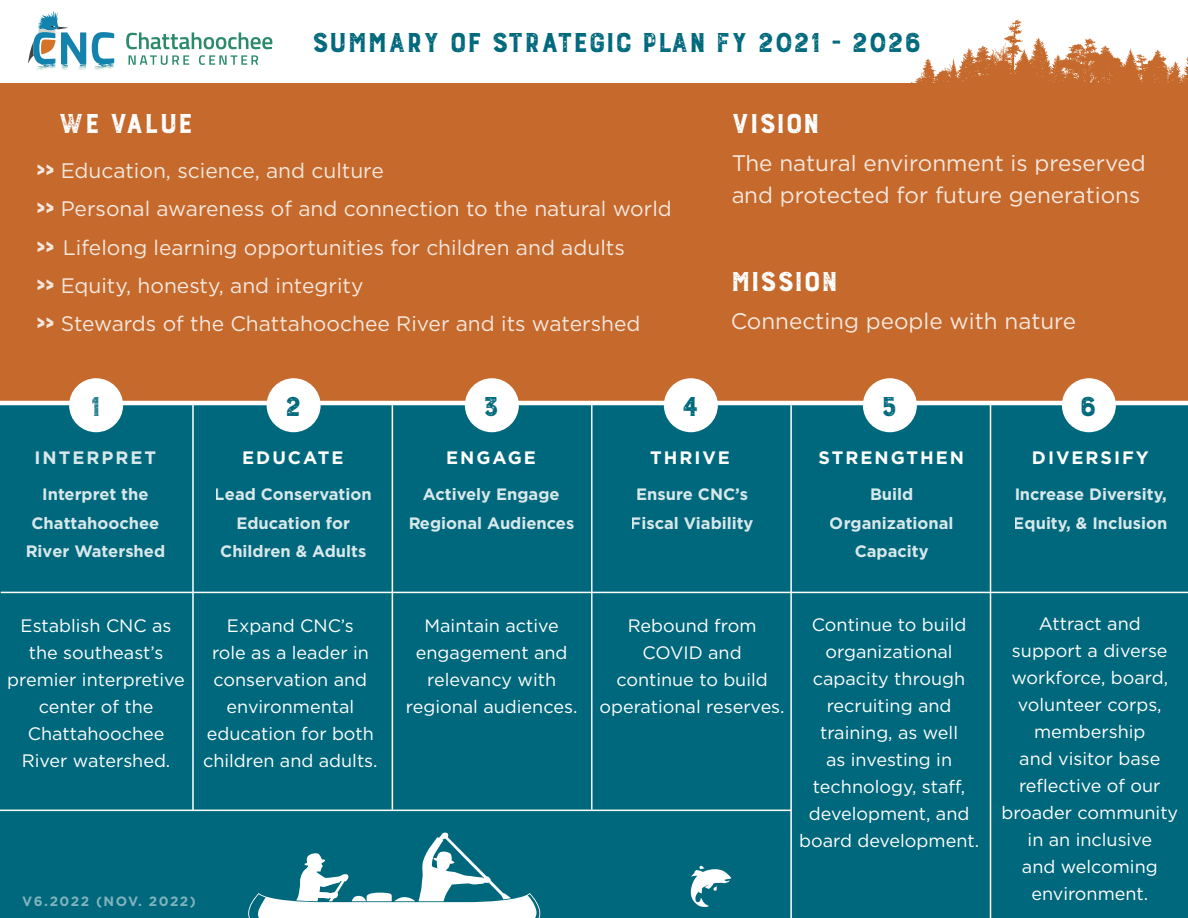
<style>
.page{position:relative;width:1188px;height:918px;background:#fff}
.page>*{position:absolute;margin:0;border:0;box-sizing:border-box;transform-origin:0 0}
.t1{font:700 36px "Burford Rustic";letter-spacing:-.04em;color:#00697c}
.t2{font:700 36px "Burford Rustic";letter-spacing:-.04em;color:#fff}
.t3{font:22.5px/31.5px "Gotham";color:#fff}
.t4{font:21px/38.2px "Gotham";color:#fff}
.t5{font:18px/27px "Gotham";color:#fff;text-align:center}
.t6{font:700 18px "Gotham";letter-spacing:.11em;color:#fff}
.t7{font:700 16.5px/28.5px "Gotham";color:#fff;text-align:center}
.t8{font:700 13.5px "Gotham";letter-spacing:.11em;color:#fff}
.s1{font-family:"Burford Rustic";font-weight:700;font-size:31.5px}
</style>
<div class="page">
<div style="left:0;top:83px;width:1188px;height:320px;background:#c5692c"></div>
<div style="left:0;top:403px;width:1188px;height:515px;background:#00687c"></div>
<hr style="left:0;top:401px;width:1188px;height:4px;background:#fff">
<svg style="left:126px;top:32px;width:146px;height:17px"></svg>
<svg style="left:129px;top:55px;width:60px;height:10px"></svg>
<svg style="left:199px;top:55px;width:59px;height:10px"></svg>
<svg style="left:92px;top:32px;width:22px;height:38px"></svg>
<svg style="left:28px;top:11px;width:58px;height:59px"></svg>
<svg style="left:911px;top:20px;width:277px;height:63px"></svg>
<div style="left:69px;top:378px;width:54px;height:54px;background:#fff;border-radius:50%"></div>
<div style="left:267px;top:378px;width:54px;height:54px;background:#fff;border-radius:50%"></div>
<div style="left:465px;top:378px;width:54px;height:54px;background:#fff;border-radius:50%"></div>
<div style="left:664px;top:378px;width:54px;height:54px;background:#fff;border-radius:50%"></div>
<div style="left:863px;top:378px;width:54px;height:54px;background:#fff;border-radius:50%"></div>
<div style="left:1062px;top:378px;width:54px;height:54px;background:#fff;border-radius:50%"></div>
<hr style="left:392px;top:405px;width:1px;height:405px;background:#fff">
<hr style="left:591px;top:402px;width:1px;height:408px;background:#fff">
<hr style="left:790px;top:405px;width:2px;height:513px;background:#fff">
<hr style="left:192px;top:402px;width:2px;height:409px;background:#fff">
<hr style="left:990px;top:402px;width:1px;height:516px;background:#fff">
<hr style="left:1px;top:592px;width:1187px;height:1px;background:#fff">
<hr style="left:0;top:810px;width:791px;height:1px;background:#fff">
<svg style="left:248px;top:833px;width:293px;height:85px"></svg>
<svg style="left:690px;top:866px;width:41px;height:41px"></svg>
<h1 class="t1" style="left:311px;top:24px;width:613px">Summary of Strategic Plan FY 2021 - 2026</h1>
<h1 class="t2" style="left:57px;top:105px;width:138px">We value</h1>
<p class="t4" style="left:34px;top:151px;width:639px"><span class="s1">&gt;&gt;</span> Education, science, and culture<br><span class="s1">&gt;&gt;</span> Personal awareness of and connection to the natural world <span class="s1">&gt;&gt;</span> Lifelong learning opportunities for children and adults<br><span class="s1">&gt;&gt;</span> Equity, honesty, and integrity<br><span class="s1">&gt;&gt;</span> Stewards of the Chattahoochee River and its watershed</p>
<h1 class="t2" style="left:730px;top:105px;width:92px">Vision</h1>
<p class="t3" style="left:731px;top:147px;width:416px">The natural environment is preserved and protected for future generations</p>
<h1 class="t2" style="left:730px;top:262px;width:110px">Mission</h1>
<p class="t3" style="left:730px;top:305px;width:347px">Connecting people with nature</p>
<h1 class="t1" style="left:89px;top:388px;width:14px">1</h1>
<h1 class="t1" style="left:1079px;top:388px;width:20px">6</h1>
<p class="t6" style="left:35px;top:446px;width:123px">INTERPRET</p>
<p class="t7" style="left:26px;top:480px;width:141px">Interpret the<br>Chattahoochee<br>River Watershed</p>
<h1 class="t1" style="left:284px;top:388px;width:20px">2</h1>
<h1 class="t1" style="left:482px;top:388px;width:19px">3</h1>
<h1 class="t1" style="left:681px;top:388px;width:21px">4</h1>
<h1 class="t1" style="left:880px;top:388px;width:19px">5</h1>
<p class="t6" style="left:242px;top:446px;width:103px">EDUCATE</p>
<p class="t6" style="left:446px;top:446px;width:91px">ENGAGE</p>
<p class="t6" style="left:819px;top:446px;width:147px">STRENGTHEN</p>
<p class="t6" style="left:1032px;top:446px;width:118px">DIVERSIFY</p>
<p class="t6" style="left:650px;top:446px;width:81px">THRIVE</p>
<p class="t7" style="left:215px;top:480px;width:158px">Lead Conservation<br>Education for<br>Children &amp; Adults</p>
<p class="t7" style="left:408px;top:480px;width:168px">Actively Engage<br>Regional Audiences</p>
<p class="t7" style="left:631px;top:480px;width:124px">Ensure CNC’s<br>Fiscal Viability</p>
<p class="t7" style="left:830px;top:480px;width:125px">Build<br>Organizational<br>Capacity</p>
<p class="t7" style="left:1014px;top:480px;width:155px;text-align:left">Increase Diversity,<br>Equity, &amp; Inclusion</p>
<p class="t5" style="left:7px;top:611px;width:179px">Establish CNC as the southeast’s premier interpretive center of the<br>Chattahoochee<br>River watershed.</p>
<p class="t5" style="left:203px;top:611px;width:176px">Expand CNC’s<br>role as a leader in conservation and environmental education for both children and adults.</p>
<p class="t8" style="left:22px;top:892px;width:175px">V6.2022 (NOV. 2022)</p>
<p class="t5" style="left:406px;top:612px;width:173px">Maintain active engagement and relevancy with regional audiences.</p>
<p class="t5" style="left:599px;top:612px;width:187px">Rebound from<br>COVID and<br>continue to build operational reserves.</p>
<p class="t5" style="left:799px;top:611px;width:181px">Continue to build organizational capacity through recruiting and training, as well<br>as investing in technology, staff, development, and board development.</p>
<p class="t5" style="left:1001px;top:610px;width:178px">Attract and<br>support a diverse workforce, board, volunteer corps, membership<br>and visitor base reflective of our broader community in an inclusive<br>and welcoming environment.</p>
</div>
